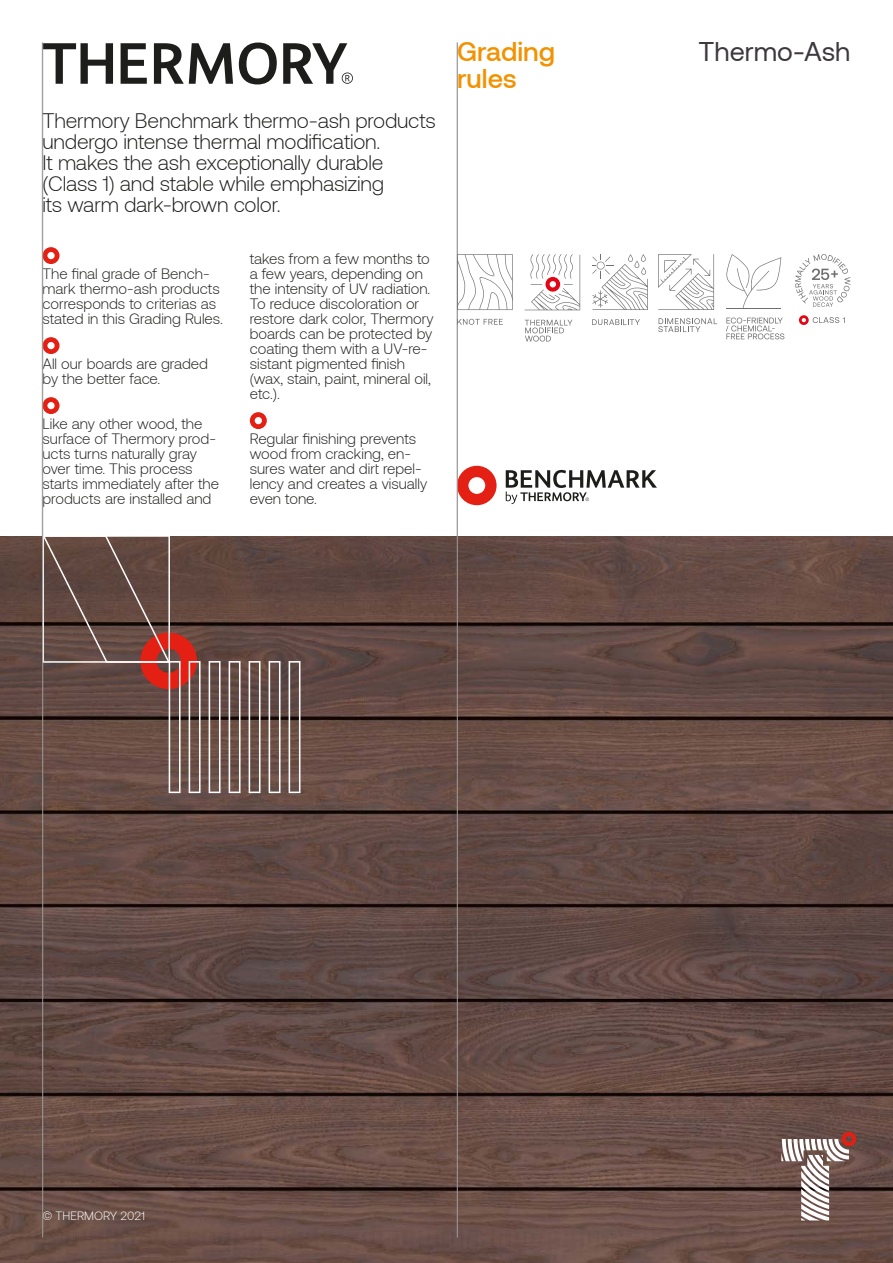
<style>
.page{position:relative;width:893px;height:1263px;background:#fff}
.page>*{position:absolute;margin:0;border:0;box-sizing:border-box;transform-origin:0 0}
.t1{font:500 27px "Aeonik";color:#f39200}
.t2{font:27px "Aeonik";color:#3d383d}
.t3{font:300 21px/21px "Aeonik";letter-spacing:-.01em;color:#1d1d1b}
.t4{font:300 15px/15px "Aeonik";color:#1d1d1b}
.t5{font:300 12px "Aeonik";color:#fff}
</style>
<div class="page">
<svg style="left:43px;top:247px;width:17px;height:17px"></svg>
<svg style="left:43px;top:337px;width:17px;height:17px"></svg>
<svg style="left:43px;top:397px;width:17px;height:17px"></svg>
<svg style="left:250px;top:412px;width:17px;height:17px"></svg>
<img style="left:0;top:536px;width:893px;height:727px">
<svg style="left:458px;top:466px;width:39px;height:39px"></svg>
<svg style="left:506px;top:470px;width:151px;height:34px"></svg>
<svg style="left:289px;top:661px;width:11px;height:132px"></svg>
<svg style="left:269px;top:661px;width:11px;height:132px"></svg>
<svg style="left:249px;top:661px;width:11px;height:132px"></svg>
<svg style="left:229px;top:661px;width:12px;height:132px"></svg>
<svg style="left:209px;top:661px;width:12px;height:132px"></svg>
<svg style="left:43px;top:535px;width:158px;height:258px;background:#71524b"></svg>
<svg style="left:781px;top:1132px;width:75px;height:88px"></svg>
<svg style="left:43px;top:43px;width:70px;height:41px"></svg>
<svg style="left:121px;top:43px;width:26px;height:41px"></svg>
<svg style="left:154px;top:43px;width:79px;height:41px"></svg>
<svg style="left:239px;top:43px;width:38px;height:41px"></svg>
<svg style="left:283px;top:43px;width:70px;height:41px"></svg>
<hr style="left:457px;top:43px;width:1px;height:1194px;background:#9d9d9c">
<hr style="left:42px;top:43px;width:1px;height:1194px;background:#9d9d9c">
<svg style="left:457px;top:254px;width:56px;height:56px"></svg>
<svg style="left:457px;top:319px;width:46px;height:6px"></svg>
<svg style="left:525px;top:254px;width:55px;height:56px"></svg>
<svg style="left:525px;top:320px;width:47px;height:22px"></svg>
<svg style="left:592px;top:254px;width:56px;height:56px"></svg>
<svg style="left:592px;top:319px;width:48px;height:6px"></svg>
<svg style="left:658px;top:254px;width:56px;height:56px"></svg>
<svg style="left:658px;top:318px;width:59px;height:14px"></svg>
<svg style="left:726px;top:254px;width:55px;height:55px"></svg>
<svg style="left:726px;top:318px;width:58px;height:21px"></svg>
<svg style="left:795px;top:254px;width:55px;height:53px"></svg>
<svg style="left:799px;top:315px;width:46px;height:10px"></svg>
<h2 class="t3" style="left:43px;top:110px;width:395px">Thermory Benchmark thermo-ash products undergo intense thermal modification.<br>It makes the ash exceptionally durable (Class 1) and stable while emphasizing<br>its warm dark-brown color.</h2>
<p class="t4" style="left:43px;top:266px;width:182px">The final grade of Bench&shy;mark thermo-ash products corresponds to criterias as stated in this Grading Rules.</p>
<p class="t4" style="left:43px;top:356px;width:167px">All our boards are graded by the better face.</p>
<p class="t4" style="left:43px;top:416px;width:178px">Like any other wood, the surface of Thermory prod&shy;ucts turns naturally gray over time. This process starts immediately after the products are installed and</p>
<p class="t4" style="left:250px;top:251px;width:185px">takes from a few months to a few years, depending on the intensity of UV radiation.<br>To reduce discoloration or restore dark color, Thermory boards can be protected by coating them with a UV-re&shy;sistant pigmented finish (wax, stain, paint, mineral oil, etc.).</p>
<p class="t4" style="left:250px;top:431px;width:179px">Regular finishing prevents wood from cracking, en&shy;sures water and dirt repel&shy;lency and creates a visually even tone.</p>
<h1 class="t1" style="left:457px;top:42px;width:99px">Grading</h1>
<h1 class="t2" style="left:698px;top:36px;width:153px">Thermo-Ash</h1>
<h1 class="t1" style="left:457px;top:69px;width:61px">rules</h1>
<p class="t5" style="left:43px;top:1209px;width:104px">© THERMORY 2021</p>
</div>
